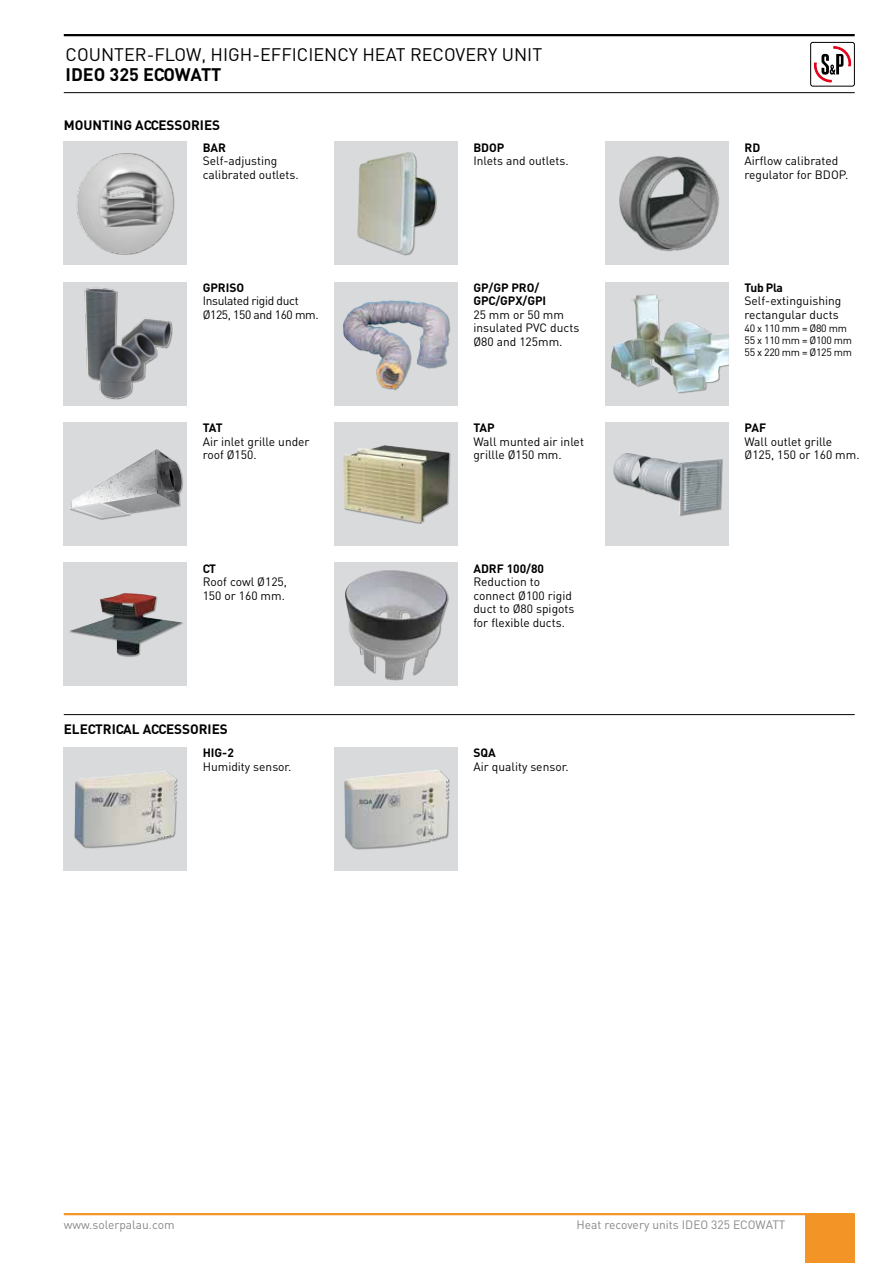
<style>
.page{position:relative;width:893px;height:1263px;background:#fff}
.page>*{position:absolute;margin:0;border:0;box-sizing:border-box;transform-origin:0 0}
.t1{font:18px "DIN";color:#000}
.t2{font:700 18px "DIN";color:#000}
.t3{font:700 13.5px "DIN";color:#000}
.t4{font:12px/13.5px "DIN";color:#000}
.t5{font:700 12px/13.5px "DIN";color:#000}
.t6{font:12px "DIN";color:#87888a}
.t7{font:12px/13.5px "DIN";letter-spacing:-.03em;color:#000}
.t8{font:10.5px/12px "DIN";letter-spacing:-.03em;color:#000}
</style>
<div class="page">
<hr style="left:64px;top:1213px;width:791px;height:2px;background:#f39526">
<div style="left:805px;top:1214px;width:50px;height:49px;background:#f39526"></div>
<hr style="left:64px;top:34px;width:791px;height:2px;background:#000">
<hr style="left:64px;top:92px;width:791px;height:1px;background:#000">
<svg style="left:814px;top:47px;width:37px;height:36px"></svg>
<div style="left:810px;top:42px;width:45px;height:44px;border:1px solid #000;border-radius:2px"></div>
<div style="left:64px;top:142px;width:123px;height:123px;background:#d9dadb"></div>
<img style="left:74px;top:150px;width:103px;height:106px">
<div style="left:64px;top:747px;width:123px;height:123px;background:#d9dadb"></div>
<div style="left:74px;top:771px;width:104px;height:78px;background:#000;opacity:.33"></div>
<img style="left:75px;top:771px;width:102px;height:77px">
<div style="left:334px;top:142px;width:124px;height:123px;background:#d9dadb"></div>
<div style="left:357px;top:152px;width:80px;height:104px;background:#000;opacity:.33"></div>
<img style="left:357px;top:152px;width:50px;height:85px">
<div style="left:334px;top:747px;width:124px;height:123px;background:#d9dadb"></div>
<div style="left:344px;top:770px;width:106px;height:80px;background:#000;opacity:.33"></div>
<img style="left:344px;top:770px;width:104px;height:78px">
<div style="left:606px;top:142px;width:123px;height:123px;background:#d9dadb"></div>
<div style="left:619px;top:153px;width:110px;height:99px;background:#000;opacity:.33"></div>
<img style="left:619px;top:156px;width:98px;height:93px">
<div style="left:334px;top:282px;width:124px;height:123px;background:#d9dadb"></div>
<div style="left:343px;top:301px;width:107px;height:90px;background:#000;opacity:.33"></div>
<img style="left:343px;top:300px;width:106px;height:89px">
<div style="left:64px;top:282px;width:123px;height:123px;background:#d9dadb"></div>
<img style="left:77px;top:282px;width:104px;height:123px">
<div style="left:606px;top:282px;width:123px;height:123px;background:#d9dadb"></div>
<div style="left:611px;top:295px;width:118px;height:99px;background:#000;opacity:.33"></div>
<img style="left:611px;top:295px;width:118px;height:97px">
<div style="left:334px;top:562px;width:124px;height:124px;background:#d9dadb"></div>
<img style="left:345px;top:570px;width:105px;height:109px">
<div style="left:64px;top:562px;width:123px;height:124px;background:#d9dadb"></div>
<div style="left:69px;top:593px;width:115px;height:64px;background:#000;opacity:.33"></div>
<img style="left:69px;top:593px;width:113px;height:62px">
<div style="left:334px;top:422px;width:124px;height:123px;background:#d9dadb"></div>
<div style="left:343px;top:445px;width:108px;height:79px;background:#000;opacity:.33"></div>
<img style="left:343px;top:445px;width:106px;height:78px">
<div style="left:64px;top:422px;width:123px;height:123px;background:#d9dadb"></div>
<div style="left:70px;top:450px;width:114px;height:70px;background:#000;opacity:.33"></div>
<img style="left:69px;top:449px;width:113px;height:69px">
<div style="left:606px;top:422px;width:123px;height:123px;background:#d9dadb"></div>
<div style="left:614px;top:453px;width:109px;height:64px;background:#000;opacity:.33"></div>
<img style="left:613px;top:453px;width:108px;height:62px">
<hr style="left:64px;top:714px;width:791px;height:1px;background:#000">
<h1 class="t1" style="left:66px;top:43px;width:478px">Counter-flow, high-efficiency heat recovery unit</h1>
<h1 class="t2" style="left:66px;top:62px;width:157px">IDEO 325 ECOWATT</h1>
<p class="t3" style="left:64px;top:117px;width:149px">MOUNTING ACCESSORIES</p>
<p class="t5" style="left:203px;top:140px;width:24px">BAR</p>
<p class="t4" style="left:203px;top:154px;width:98px">Self-adjusting calibrated outlets.</p>
<p class="t5" style="left:473px;top:140px;width:33px">BDOP</p>
<p class="t4" style="left:473px;top:154px;width:97px">Inlets and outlets.</p>
<p class="t5" style="left:744px;top:140px;width:17px">RD</p>
<p class="t4" style="left:744px;top:154px;width:105px">Airflow calibrated regulator for BDOP.</p>
<p class="t5" style="left:203px;top:280px;width:42px">GPRISO</p>
<p class="t7" style="left:203px;top:294px;width:118px">Insulated rigid duct<br>Ø125, 150 and 160 mm.</p>
<p class="t5" style="left:473px;top:280px;width:72px">GP/GP PRO/<br>GPC/GPX/GPI</p>
<p class="t4" style="left:473px;top:308px;width:107px">25 mm or 50 mm insulated PVC ducts<br>Ø80 and 125mm.</p>
<p class="t5" style="left:744px;top:280px;width:40px">TUB PLA</p>
<p class="t4" style="left:744px;top:294px;width:98px">Self-extinguishing rectangular ducts</p>
<p class="t8" style="left:744px;top:322px;width:109px">40 x 110 mm = Ø80 mm<br>55 x 110 mm = Ø100 mm<br>55 x 220 mm = Ø125 mm</p>
<p class="t5" style="left:203px;top:421px;width:21px">TAT</p>
<p class="t4" style="left:203px;top:434px;width:109px">Air inlet grille under roof Ø150.</p>
<p class="t5" style="left:473px;top:421px;width:23px">TAP</p>
<p class="t4" style="left:473px;top:434px;width:112px">Wall munted air inlet grillle Ø150 mm.</p>
<p class="t5" style="left:744px;top:421px;width:23px">PAF</p>
<p class="t4" style="left:744px;top:434px;width:117px">Wall outlet grille<br>Ø125, 150 or 160 mm.</p>
<p class="t5" style="left:203px;top:561px;width:8px">CT</p>
<p class="t4" style="left:203px;top:575px;width:86px">Roof cowl Ø125,<br>150 or 160 mm.</p>
<p class="t5" style="left:473px;top:561px;width:72px">ADRF 100/80</p>
<p class="t4" style="left:473px;top:575px;width:103px">Reduction to connect Ø100 rigid duct to Ø80 spigots for flexible ducts.</p>
<p class="t3" style="left:64px;top:720px;width:157px">ELECTRICAL ACCESSORIES</p>
<p class="t5" style="left:203px;top:745px;width:33px">HIG-2</p>
<p class="t4" style="left:203px;top:759px;width:90px">Humidity sensor.</p>
<p class="t5" style="left:473px;top:745px;width:24px">SQA</p>
<p class="t4" style="left:473px;top:759px;width:97px">Air quality sensor.</p>
<p class="t6" style="left:64px;top:1217px;width:112px">www.solerpalau.com</p>
<p class="t6" style="left:576px;top:1217px;width:180px">H eat recovery units I DEO 325 ECOWATT</p>
</div>
